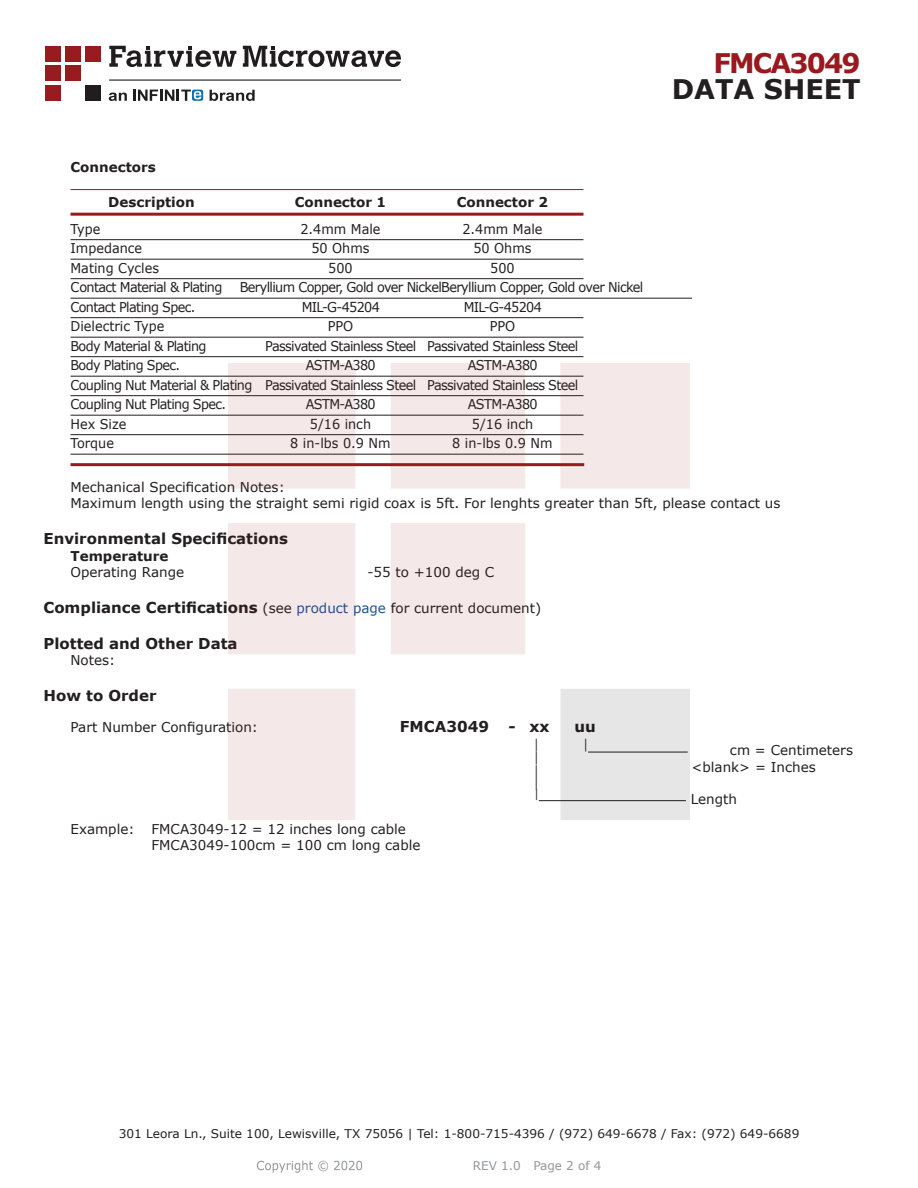
<style>
.page{position:relative;width:918px;height:1188px;background:#fff}
.page>*{position:absolute;margin:0;border:0;box-sizing:border-box;transform-origin:0 0}
.t1{font:700 27px "Verdana";color:#231f20}
.FM{font:700 27px "Verdana";letter-spacing:-.07em;color:#981a1e}
.Specs_Para{font:25.8px "Verdana";color:#231f20;scale:.39 1}
.Head1_for_Compliance{font:700 15px "Verdana";color:#231f20}
.Head1{font:700 15px "Verdana";color:#231f20}
.Specs_Para-2{font:700 15px "Verdana";color:#231f20}
.Table_Body_Connector{font:13.5px "Verdana";letter-spacing:-.05em;color:#231f20;scale:.95 1}
.Specs_Para-3{font:13.5px "Verdana";color:#231f20}
.Table_Body_Connector-2{font:13.5px "Verdana";color:#231f20;scale:.95 1}
.Table_Header_Connect{font:700 13.5px "Verdana";color:#231f20}
.Head2_after_Head1{font:700 13.5px "Verdana";color:#231f20}
.Head2{font:700 13.5px "Verdana";color:#231f20}
.Specs_Para-4{font:13.5px "Verdana";color:#231f20;scale:.75 1}
.t2{font:12px "Verdana";color:#231f20}
.REV_Info{font:12px "Verdana";color:#939598}
.Specs_Para-5{font:11.25px "Verdana";color:#231f20;scale:.86 1}
.s1{font-weight:400;font-size:13.5px}
.s2{font-weight:400;font-size:13.5px;color:#1a5392}
</style>
<div class="page">
<hr style="left:70px;top:189px;width:514px;height:1px;background:#981a1e">
<hr style="left:70px;top:213px;width:514px;height:3px;background:#981a1e">
<hr style="left:70px;top:239px;width:514px;height:1px;background:#231f20">
<hr style="left:70px;top:259px;width:514px;height:1px;background:#231f20">
<hr style="left:70px;top:278px;width:514px;height:1px;background:#231f20">
<hr style="left:70px;top:298px;width:622px;height:1px;background:#231f20">
<hr style="left:70px;top:317px;width:514px;height:1px;background:#231f20">
<hr style="left:70px;top:337px;width:514px;height:1px;background:#231f20">
<hr style="left:70px;top:356px;width:514px;height:1px;background:#231f20">
<hr style="left:70px;top:376px;width:514px;height:1px;background:#231f20">
<hr style="left:70px;top:395px;width:514px;height:1px;background:#231f20">
<hr style="left:70px;top:415px;width:514px;height:1px;background:#231f20">
<hr style="left:70px;top:434px;width:514px;height:1px;background:#231f20">
<hr style="left:70px;top:454px;width:514px;height:1px;background:#231f20">
<hr style="left:70px;top:463px;width:514px;height:3px;background:#981a1e">
<img style="left:257px;top:1160px;width:106px;height:13px">
<img style="left:228px;top:364px;width:462px;height:456px">
<div style="left:45px;top:46px;width:16px;height:15px;background:#971b1f"></div>
<div style="left:65px;top:66px;width:16px;height:15px;background:#971b1f"></div>
<div style="left:85px;top:85px;width:16px;height:16px;background:#211d1e"></div>
<div style="left:45px;top:85px;width:16px;height:16px;background:#971b1f"></div>
<div style="left:85px;top:46px;width:16px;height:15px;background:#971b1f"></div>
<div style="left:45px;top:66px;width:16px;height:15px;background:#971b1f"></div>
<div style="left:65px;top:46px;width:16px;height:15px;background:#971b1f"></div>
<svg style="left:109px;top:46px;width:292px;height:21px"></svg>
<svg style="left:192px;top:90px;width:11px;height:11px"></svg>
<svg style="left:133px;top:90px;width:68px;height:11px"></svg>
<svg style="left:210px;top:90px;width:45px;height:11px"></svg>
<svg style="left:109px;top:93px;width:18px;height:8px"></svg>
<hr style="left:109px;top:80px;width:292px;height:1px;background:#211d1e">
<p class="FM" style="left:714px;top:44px;width:149px">FMCA3049</p>
<p class="t1" style="left:672px;top:70px;width:191px">DATA SHEET</p>
<p class="Head2" style="left:70px;top:158px;width:87px">Connectors</p>
<p class="Table_Header_Connect" style="left:108px;top:192px;width:88px">Description</p>
<p class="Table_Header_Connect" style="left:295px;top:192px;width:93px">Connector 1</p>
<p class="Table_Header_Connect" style="left:457px;top:192px;width:93px">Connector 2</p>
<p class="Table_Body_Connector" style="left:70px;top:219px;width:33px">Type</p>
<p class="Table_Body_Connector" style="left:300px;top:219px;width:86px">2.4mm Male</p>
<p class="Table_Body_Connector" style="left:462px;top:219px;width:86px">2.4mm Male</p>
<p class="Table_Body_Connector-2" style="left:70px;top:239px;width:77px">Impedance</p>
<p class="Table_Body_Connector" style="left:311px;top:239px;width:63px">50 Ohms</p>
<p class="Table_Body_Connector" style="left:473px;top:239px;width:63px">50 Ohms</p>
<p class="Table_Body_Connector-2" style="left:70px;top:258px;width:95px">Mating Cycles</p>
<p class="Table_Body_Connector" style="left:328px;top:258px;width:27px">500</p>
<p class="Table_Body_Connector" style="left:490px;top:258px;width:27px">500</p>
<p class="Table_Body_Connector" style="left:70px;top:278px;width:161px">Contact Material &amp; Plating</p>
<p class="Table_Body_Connector" style="left:240px;top:278px;width:426px">Beryllium Copper, Gold over NickelBeryllium Copper, Gold over Nickel</p>
<p class="Table_Body_Connector" style="left:70px;top:297px;width:133px">Contact Plating Spec.</p>
<p class="Table_Body_Connector" style="left:302px;top:297px;width:84px">MIL-G-45204</p>
<p class="Table_Body_Connector" style="left:464px;top:297px;width:84px">MIL-G-45204</p>
<p class="Table_Body_Connector-2" style="left:70px;top:317px;width:100px">Dielectric Type</p>
<p class="Table_Body_Connector" style="left:328px;top:317px;width:28px">PPO</p>
<p class="Table_Body_Connector" style="left:490px;top:317px;width:28px">PPO</p>
<p class="Table_Body_Connector" style="left:70px;top:336px;width:145px">Body Material &amp; Plating</p>
<p class="Table_Body_Connector" style="left:265px;top:336px;width:331px">Passivated Stainless Steel Passivated Stainless Steel</p>
<p class="Table_Body_Connector" style="left:70px;top:356px;width:117px">Body Plating Spec.</p>
<p class="Table_Body_Connector" style="left:306px;top:356px;width:75px">ASTM-A380</p>
<p class="Table_Body_Connector" style="left:468px;top:356px;width:75px">ASTM-A380</p>
<p class="Table_Body_Connector" style="left:70px;top:375px;width:536px">Coupling Nut Material &amp; Plating Passivated Stainless Steel Passivated Stainless Steel</p>
<p class="Table_Body_Connector" style="left:70px;top:395px;width:165px">Coupling Nut Plating Spec.</p>
<p class="Table_Body_Connector" style="left:306px;top:395px;width:75px">ASTM-A380</p>
<p class="Table_Body_Connector" style="left:468px;top:395px;width:75px">ASTM-A380</p>
<p class="Table_Body_Connector" style="left:70px;top:414px;width:60px">Hex Size</p>
<p class="Table_Body_Connector" style="left:310px;top:414px;width:66px">5/16 inch</p>
<p class="Table_Body_Connector" style="left:472px;top:414px;width:66px">5/16 inch</p>
<p class="Table_Body_Connector" style="left:70px;top:434px;width:47px">Torque</p>
<p class="Table_Body_Connector" style="left:290px;top:434px;width:107px">8 in-lbs 0.9 Nm</p>
<p class="Table_Body_Connector" style="left:452px;top:434px;width:107px">8 in-lbs 0.9 Nm</p>
<p class="Specs_Para-3" style="left:70px;top:478px;width:216px">Mechanical Specification Notes:</p>
<p class="Specs_Para-3" style="left:70px;top:494px;width:711px">Maximum length using the straight semi rigid coax is 5ft. For lenghts greater than 5ft, please contact us</p>
<p class="Head1" style="left:44px;top:528px;width:246px">Environmental Specifications</p>
<p class="Head2_after_Head1" style="left:70px;top:546px;width:100px">Temperature</p>
<p class="Specs_Para-3" style="left:70px;top:563px;width:115px">Operating Range</p>
<p class="Specs_Para-3" style="left:368px;top:563px;width:128px">-55 to +100 deg C</p>
<p class="Head1_for_Compliance" style="left:44px;top:597px;width:499px">Compliance Certifications <span class="s1">(see</span> <span class="s2">product page</span> <span class="s1">for current document)</span></p>
<p class="Head1_for_Compliance" style="left:44px;top:633px;width:196px">Plotted and Other Data</p>
<p class="Specs_Para-3" style="left:70px;top:651px;width:46px">Notes:</p>
<p class="Head1_for_Compliance" style="left:44px;top:685px;width:115px">How to Order</p>
<p class="Specs_Para-3" style="left:70px;top:718px;width:189px">Part Number Configuration:</p>
<p class="Specs_Para-2" style="left:400px;top:716px;width:91px">FMCA3049</p>
<p class="Specs_Para-2" style="left:509px;top:716px;width:43px">- xx</p>
<p class="Specs_Para-2" style="left:575px;top:716px;width:23px">uu</p>
<p class="Specs_Para-4" style="left:534px;top:735px;width:8px">|</p>
<p class="Specs_Para-4" style="left:584px;top:735px;width:8px">|</p>
<p class="Specs_Para-3" style="left:730px;top:741px;width:125px">cm = Centimeters</p>
<p class="Specs_Para-4" style="left:534px;top:748px;width:8px">|</p>
<p class="Specs_Para-3" style="left:692px;top:757px;width:126px">&lt;blank&gt; = Inches</p>
<p class="Specs_Para" style="left:534px;top:758px;width:13px">|</p>
<p class="Specs_Para-5" style="left:534px;top:787px;width:7px">|</p>
<p class="Specs_Para-3" style="left:691px;top:790px;width:48px">Length</p>
<p class="Specs_Para-3" style="left:70px;top:819px;width:66px">Example:</p>
<p class="Specs_Para-3" style="left:152px;top:819px;width:256px">FMCA3049-12 = 12 inches long cable</p>
<p class="Specs_Para-3" style="left:152px;top:836px;width:271px">FMCA3049-100cm = 100 cm long cable</p>
<p class="t2" style="left:119px;top:1125px;width:682px">301 Leora Ln., Suite 100, Lewisville, TX 75056 | Tel: 1-800-715-4396 / (972) 649-6678 / Fax: (972) 649-6689</p>
<p class="REV_Info" style="left:473px;top:1157px;width:130px">REV 1.0 Page 2 of 4</p>
</div>
